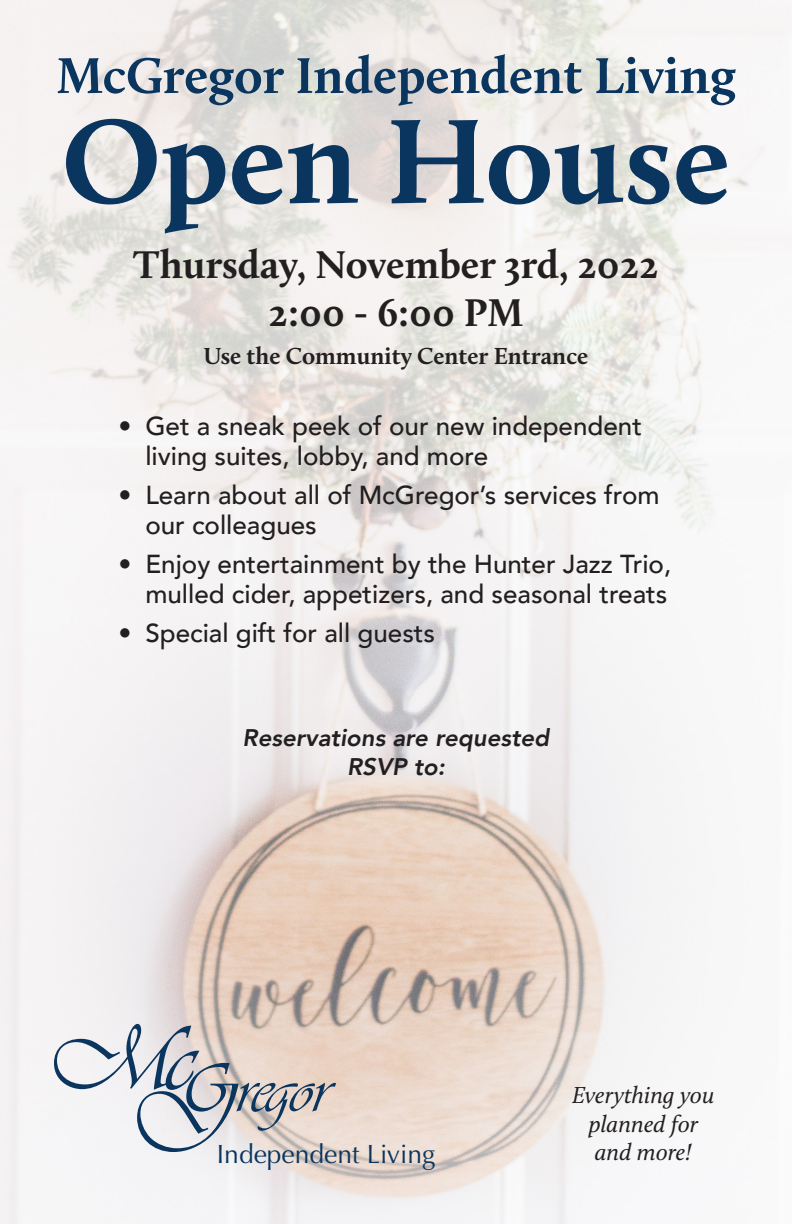
<style>
.page{position:relative;width:792px;height:1224px;background:#fff}
.page>*{position:absolute;margin:0;border:0;box-sizing:border-box;transform-origin:0 0}
.t1{font:700 124px "Calluna";color:#0a355e}
.t2{font:700 52px "Calluna";color:#0a355e}
.t3{font:700 40px "Calluna";color:#231f20}
.t4{font:26.4px "Optima";color:#0a355e}
.t5{font:500 26px/30px "Avenir";color:#231f20}
.t6{font:italic 800 24px "Avenir";color:#231f20}
.t7{font:italic 24px/28.8px "Calluna";color:#231f20;text-align:center}
.t8{font:700 24px "Calluna";color:#231f20}
</style>
<div class="page">
<img style="left:0;top:0;width:792px;height:1224px">
<svg style="left:54px;top:1024px;width:282px;height:128px"></svg>
<p class="t2" style="left:56px;top:43px;width:681px">McGregor Independent Living</p>
<p class="t1" style="left:62px;top:84px;width:670px">Open House</p>
<p class="t3" style="left:133px;top:240px;width:527px">Thursday, November 3rd, 2022</p>
<p class="t3" style="left:269px;top:288px;width:256px">2:00 - 6:00 PM</p>
<p class="t8" style="left:204px;top:341px;width:386px">Use the Community Center Entrance</p>
<p class="t5" style="left:145px;top:410px;width:498px;text-indent:-27px">• Get a sneak peek of our new independent living suites, lobby, and more</p>
<p class="t5" style="left:145px;top:479px;width:516px;text-indent:-27px">• Learn about all of McGregor’s services from our colleagues</p>
<p class="t5" style="left:118px;top:548px;width:554px;text-align:right">• Enjoy entertainment by the Hunter Jazz Trio, mulled cider, appetizers, and seasonal treats</p>
<p class="t5" style="left:118px;top:617px;width:318px">• Special gift for all guests</p>
<p class="t6" style="left:243px;top:724px;width:308px">Reservations are requested</p>
<p class="t6" style="left:347px;top:753px;width:99px">RSVP to:</p>
<p class="t4" style="left:217px;top:1139px;width:220px">Independent Living</p>
<p class="t7" style="left:572px;top:1080px;width:144px">Everything you planned for and more!</p>
</div>
